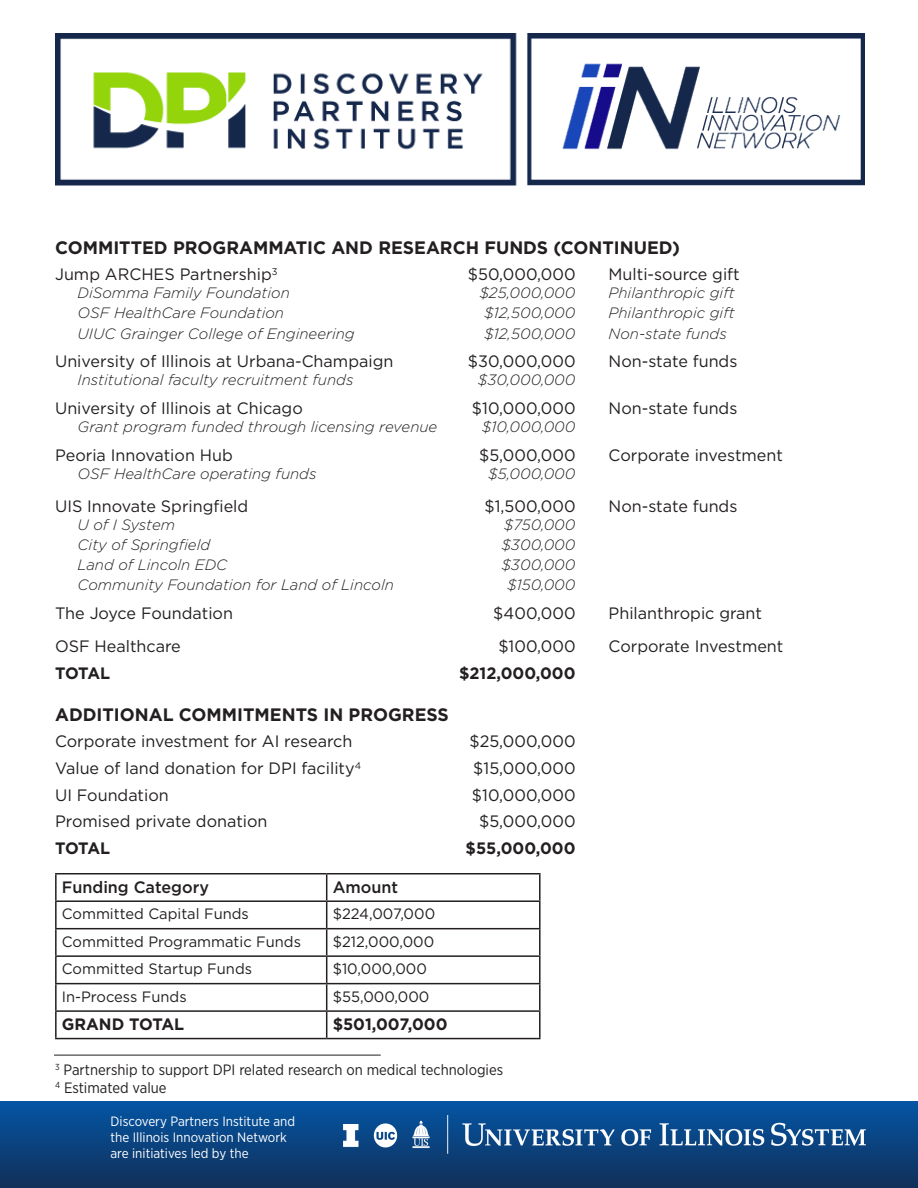
<style>
.page{position:relative;width:918px;height:1188px;background:#fff}
.page>*{position:absolute;margin:0;border:0;box-sizing:border-box;transform-origin:0 0}
.DPI_sub_bullet{font:700 18px "Gotham";color:#231f20}
.Funding_bullet_with{font:16.5px "Gotham";color:#231f20}
.Funding_bullet{font:16.5px "Gotham";color:#231f20}
.Funding_Source_Total{font:700 16.5px "Gotham";color:#231f20}
.Funding_Source_Heade{font:500 16.5px "Gotham";color:#231f20}
.DPI_sub_bullet-2{font:700 16.5px "Gotham";color:#231f20}
.Funding_Source_Heade-2{font:700 16.5px "Gotham";color:#231f20}
.Funding_sub-amount{font:italic 300 15px "Gotham";color:#231f20}
.DPI_sub_bullet-3{font:15px "Gotham";color:#231f20}
.t1{font:15px "Gotham Narrow";color:#231f20}
.Funding_bullet-2{font:15px "Gotham";color:#231f20}
.t2{font:13.5px/16.2px "Gotham Narrow";color:#fff}
</style>
<div class="page">
<img style="left:56px;top:33px;width:808px;height:153px">
<div style="left:0;top:1102px;width:918px;height:86px;background:linear-gradient(to bottom,#0455a4,#113059)"></div>
<img style="left:343px;top:1116px;width:522px;height:37px">
<hr style="left:54px;top:1055px;width:327px;height:1px;background:#231f20">
<hr style="left:55px;top:873px;width:272px;height:1px;background:#231f20">
<hr style="left:55px;top:875px;width:2px;height:25px;background:#231f20">
<hr style="left:327px;top:873px;width:214px;height:1px;background:#231f20">
<hr style="left:539px;top:875px;width:2px;height:25px;background:#231f20">
<hr style="left:55px;top:900px;width:272px;height:2px;background:#231f20">
<hr style="left:55px;top:902px;width:2px;height:26px;background:#231f20">
<hr style="left:327px;top:900px;width:214px;height:2px;background:#231f20">
<hr style="left:539px;top:902px;width:2px;height:26px;background:#231f20">
<hr style="left:55px;top:928px;width:272px;height:1px;background:#231f20">
<hr style="left:55px;top:929px;width:2px;height:26px;background:#231f20">
<hr style="left:327px;top:928px;width:214px;height:1px;background:#231f20">
<hr style="left:539px;top:929px;width:2px;height:26px;background:#231f20">
<hr style="left:55px;top:955px;width:272px;height:2px;background:#231f20">
<hr style="left:55px;top:957px;width:2px;height:26px;background:#231f20">
<hr style="left:327px;top:955px;width:214px;height:2px;background:#231f20">
<hr style="left:539px;top:957px;width:2px;height:26px;background:#231f20">
<hr style="left:55px;top:983px;width:272px;height:1px;background:#231f20">
<hr style="left:55px;top:984px;width:2px;height:26px;background:#231f20">
<hr style="left:327px;top:983px;width:214px;height:1px;background:#231f20">
<hr style="left:539px;top:984px;width:2px;height:26px;background:#231f20">
<hr style="left:55px;top:1010px;width:272px;height:2px;background:#231f20">
<hr style="left:55px;top:1012px;width:2px;height:26px;background:#231f20">
<hr style="left:327px;top:1010px;width:214px;height:2px;background:#231f20">
<svg style="left:326px;top:875px;width:1px;height:163px"></svg>
<hr style="left:539px;top:1012px;width:2px;height:26px;background:#231f20">
<hr style="left:55px;top:1038px;width:272px;height:1px;background:#231f20">
<hr style="left:327px;top:1038px;width:214px;height:1px;background:#231f20">
<p class="DPI_sub_bullet" style="left:55px;top:235px;width:626px">COMMITTED PROGRAMMATIC AND RESEARCH FUNDS (CONTINUED)</p>
<p class="Funding_bullet_with" style="left:55px;top:264px;width:224px">Jump ARCHES Partnership<sup>3</sup></p>
<p class="Funding_bullet_with" style="left:468px;top:264px;width:109px">$50,000,000</p>
<p class="Funding_bullet_with" style="left:609px;top:264px;width:133px">Multi-source gift</p>
<p class="Funding_sub-amount" style="left:78px;top:283px;width:214px">DiSomma Family Foundation</p>
<p class="Funding_sub-amount" style="left:480px;top:283px;width:97px">$25,000,000</p>
<p class="Funding_sub-amount" style="left:609px;top:283px;width:128px">Philanthropic gift</p>
<p class="Funding_sub-amount" style="left:78px;top:304px;width:208px">OSF HealthCare Foundation</p>
<p class="Funding_sub-amount" style="left:484px;top:304px;width:93px">$12,500,000</p>
<p class="Funding_sub-amount" style="left:609px;top:304px;width:128px">Philanthropic gift</p>
<p class="Funding_sub-amount" style="left:78px;top:324px;width:279px">UIUC Grainger College of Engineering</p>
<p class="Funding_sub-amount" style="left:484px;top:324px;width:93px">$12,500,000</p>
<p class="Funding_sub-amount" style="left:609px;top:324px;width:120px">Non-state funds</p>
<p class="Funding_bullet_with" style="left:55px;top:351px;width:340px">University of Illinois at Urbana-Champaign</p>
<p class="Funding_bullet_with" style="left:468px;top:351px;width:109px">$30,000,000</p>
<p class="Funding_bullet_with" style="left:609px;top:351px;width:130px">Non-state funds</p>
<p class="Funding_sub-amount" style="left:78px;top:370px;width:277px">Institutional faculty recruitment funds</p>
<p class="Funding_sub-amount" style="left:478px;top:370px;width:99px">$30,000,000</p>
<p class="Funding_bullet_with" style="left:55px;top:398px;width:249px">University of Illinois at Chicago</p>
<p class="Funding_bullet_with" style="left:472px;top:398px;width:105px">$10,000,000</p>
<p class="Funding_bullet_with" style="left:609px;top:398px;width:130px">Non-state funds</p>
<p class="Funding_sub-amount" style="left:78px;top:417px;width:361px">Grant program funded through licensing revenue</p>
<p class="Funding_sub-amount" style="left:482px;top:417px;width:95px">$10,000,000</p>
<p class="Funding_bullet_with" style="left:55px;top:444px;width:179px">Peoria Innovation Hub</p>
<p class="Funding_bullet_with" style="left:479px;top:444px;width:98px">$5,000,000</p>
<p class="Funding_bullet_with" style="left:609px;top:444px;width:176px">Corporate investment</p>
<p class="Funding_sub-amount" style="left:78px;top:464px;width:240px">OSF HealthCare operating funds</p>
<p class="Funding_sub-amount" style="left:489px;top:464px;width:89px">$5,000,000</p>
<p class="Funding_bullet_with" style="left:55px;top:496px;width:195px">UIS Innovate Springfield</p>
<p class="Funding_bullet_with" style="left:485px;top:496px;width:93px">$1,500,000</p>
<p class="Funding_bullet_with" style="left:609px;top:496px;width:130px">Non-state funds</p>
<p class="Funding_sub-amount" style="left:78px;top:515px;width:99px">U of I System</p>
<p class="Funding_sub-amount" style="left:504px;top:515px;width:73px">$750,000</p>
<p class="Funding_sub-amount" style="left:78px;top:535px;width:134px">City of Springfield</p>
<p class="Funding_sub-amount" style="left:502px;top:535px;width:75px">$300,000</p>
<p class="Funding_sub-amount" style="left:78px;top:556px;width:151px">Land of Lincoln EDC</p>
<p class="Funding_sub-amount" style="left:502px;top:556px;width:75px">$300,000</p>
<p class="Funding_sub-amount" style="left:78px;top:576px;width:318px">Community Foundation for Land of Lincoln</p>
<p class="Funding_sub-amount" style="left:507px;top:576px;width:70px">$150,000</p>
<p class="Funding_bullet" style="left:55px;top:603px;width:179px">The Joyce Foundation</p>
<p class="Funding_bullet" style="left:493px;top:603px;width:84px">$400,000</p>
<p class="Funding_bullet" style="left:609px;top:603px;width:155px">Philanthropic grant</p>
<p class="Funding_bullet" style="left:55px;top:636px;width:127px">OSF Healthcare</p>
<p class="Funding_bullet" style="left:498px;top:636px;width:79px">$100,000</p>
<p class="Funding_bullet" style="left:609px;top:636px;width:176px">Corporate Investment</p>
<p class="Funding_Source_Total" style="left:55px;top:662px;width:57px">TOTAL</p>
<p class="Funding_Source_Total" style="left:459px;top:662px;width:118px">$212,000,000</p>
<p class="DPI_sub_bullet" style="left:55px;top:703px;width:395px">ADDITIONAL COMMITMENTS IN PROGRESS</p>
<p class="Funding_bullet" style="left:55px;top:731px;width:299px">Corporate investment for AI research</p>
<p class="Funding_bullet" style="left:469px;top:731px;width:108px">$25,000,000</p>
<p class="Funding_bullet" style="left:55px;top:758px;width:307px">Value of land donation for DPI facility<sup>4</sup></p>
<p class="Funding_bullet" style="left:473px;top:758px;width:104px">$15,000,000</p>
<p class="Funding_bullet" style="left:55px;top:784px;width:115px">UI Foundation</p>
<p class="Funding_bullet" style="left:472px;top:784px;width:105px">$10,000,000</p>
<p class="Funding_bullet" style="left:55px;top:811px;width:214px">Promised private donation</p>
<p class="Funding_bullet" style="left:479px;top:811px;width:98px">$5,000,000</p>
<p class="Funding_Source_Total" style="left:55px;top:837px;width:57px">TOTAL</p>
<p class="Funding_Source_Total" style="left:466px;top:837px;width:111px">$55,000,000</p>
<p class="Funding_Source_Heade" style="left:62px;top:876px;width:149px">Funding Category</p>
<p class="Funding_Source_Heade" style="left:333px;top:876px;width:67px">Amount</p>
<p class="Funding_bullet-2" style="left:62px;top:904px;width:189px">Committed Capital Funds</p>
<p class="Funding_bullet-2" style="left:333px;top:904px;width:104px">$224,007,000</p>
<p class="DPI_sub_bullet-3" style="left:62px;top:932px;width:241px">Committed Programmatic Funds</p>
<p class="Funding_bullet-2" style="left:333px;top:932px;width:103px">$212,000,000</p>
<p class="DPI_sub_bullet-3" style="left:62px;top:959px;width:192px">Committed Startup Funds</p>
<p class="DPI_sub_bullet-3" style="left:333px;top:959px;width:96px">$10,000,000</p>
<p class="DPI_sub_bullet-3" style="left:62px;top:987px;width:126px">In-Process Funds</p>
<p class="DPI_sub_bullet-3" style="left:333px;top:987px;width:98px">$55,000,000</p>
<p class="Funding_Source_Heade-2" style="left:62px;top:1014px;width:124px">GRAND TOTAL</p>
<p class="DPI_sub_bullet-2" style="left:333px;top:1014px;width:116px">$501,007,000</p>
<p class="t1" style="left:55px;top:1060px;width:450px"><sup>3</sup> Partnership to support DPI related research on medical technologies</p>
<p class="t1" style="left:55px;top:1078px;width:113px"><sup>4</sup> Estimated value</p>
<p class="t2" style="left:111px;top:1113px;width:186px">Discovery Partners Institute and the Illinois Innovation Network are initiatives led by the</p>
</div>
